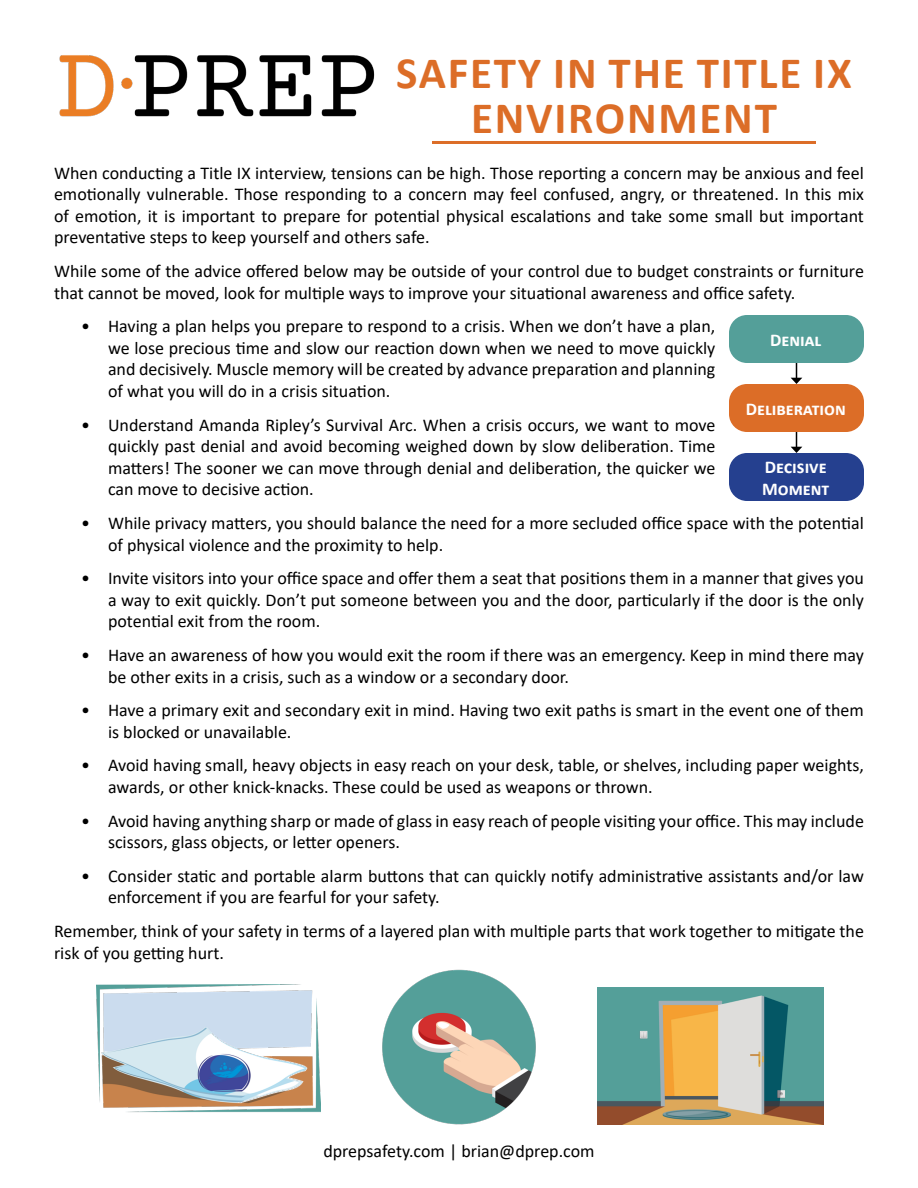
<style>
.page{position:relative;width:918px;height:1188px;background:#fff}
.page>*{position:absolute;margin:0;border:0;box-sizing:border-box;transform-origin:0 0}
.t1{font:700 45px/45px "Calibri";letter-spacing:.04em;color:#dc6d27;text-align:center}
.t2{font:18px/21.6px "Calibri";color:#000}
.t3{font:700 18px/21.6px "Calibri";color:#fff}
</style>
<div class="page">
<img style="left:59px;top:55px;width:316px;height:62px">
<hr style="left:432px;top:141px;width:384px;height:3px;background:#dc6d27">
<div style="left:729px;top:315px;width:135px;height:48px;background:#549f99;border-radius:18px"></div>
<div style="left:729px;top:384px;width:135px;height:48px;background:#dc6d27;border-radius:18px"></div>
<div style="left:729px;top:453px;width:135px;height:48px;background:#25408f;border-radius:18px"></div>
<svg style="left:791px;top:363px;width:11px;height:21px"></svg>
<svg style="left:791px;top:432px;width:11px;height:21px"></svg>
<img style="left:597px;top:988px;width:226px;height:137px">
<img style="left:382px;top:969px;width:154px;height:156px">
<img style="left:96px;top:985px;width:225px;height:128px">
<h1 class="t1" style="left:396px;top:50px;width:457px">SAFETY IN THE TITLE IX<br>ENVIRONMENT</h1>
<p class="t2" style="left:54px;top:161px;width:812px;text-align:justify">When conducting a Title IX interview, tensions can be high. Those reporting a concern may be anxious and feel emotionally vulnerable. Those responding to a concern may feel confused, angry, or threatened. In this mix of emotion, it is important to prepare for potential physical escalations and take some small but important preventative steps to keep yourself and others safe.</p>
<p class="t2" style="left:54px;top:260px;width:812px">While some of the advice offered below may be outside of your control due to budget constraints or furniture that cannot be moved, look for multiple ways to improve your situational awareness and office safety.</p>
<p class="t2" style="left:108px;top:315px;width:609px;text-align:justify;text-indent:-27px">• Having a plan helps you prepare to respond to a crisis. When we don’t have a plan, we lose precious time and slow our reaction down when we need to move quickly and decisively. Muscle memory will be created by advance preparation and planning of what you will do in a crisis situation.</p>
<p class="t2" style="left:108px;top:413px;width:609px;text-align:justify;text-indent:-27px">• Understand Amanda Ripley’s Survival Arc. When a crisis occurs, we want to move quickly past denial and avoid becoming weighed down by slow deliberation. Time matters! The sooner we can move through denial and deliberation, the quicker we can move to decisive action.</p>
<p class="t2" style="left:108px;top:512px;width:757px;text-indent:-27px">• While privacy matters, you should balance the need for a more secluded office space with the potential of physical violence and the proximity to help.</p>
<p class="t2" style="left:108px;top:567px;width:757px;text-align:justify;text-indent:-27px">• Invite visitors into your office space and offer them a seat that positions them in a manner that gives you a way to exit quickly. Don’t put someone between you and the door, particularly if the door is the only potential exit from the room.</p>
<p class="t2" style="left:108px;top:644px;width:757px;text-indent:-27px">• Have an awareness of how you would exit the room if there was an emergency. Keep in mind there may be other exits in a crisis, such as a window or a secondary door.</p>
<p class="t2" style="left:108px;top:699px;width:757px;text-indent:-27px">• Have a primary exit and secondary exit in mind. Having two exit paths is smart in the event one of them is blocked or unavailable.</p>
<p class="t2" style="left:108px;top:754px;width:758px;text-indent:-27px">• Avoid having small, heavy objects in easy reach on your desk, table, or shelves, including paper weights, awards, or other knick-knacks. These could be used as weapons or thrown.</p>
<p class="t2" style="left:108px;top:809px;width:757px;text-indent:-27px">• Avoid having anything sharp or made of glass in easy reach of people visiting your office. This may include scissors, glass objects, or letter openers.</p>
<p class="t2" style="left:108px;top:865px;width:758px;text-indent:-27px">• Consider static and portable alarm buttons that can quickly notify administrative assistants and/or law enforcement if you are fearful for your safety.</p>
<p class="t2" style="left:54px;top:920px;width:811px">Remember, think of your safety in terms of a layered plan with multiple parts that work together to mitigate the risk of you getting hurt.</p>
<p class="t3" style="left:770px;top:329px;width:53px">Denial</p>
<p class="t3" style="left:746px;top:398px;width:102px">Deliberation</p>
<p class="t3" style="left:762px;top:456px;width:69px">Decisive<br>Moment</p>
<p class="t2" style="left:323px;top:1139px;width:273px">dprepsafety.com | brian@dprep.com</p>
</div>
